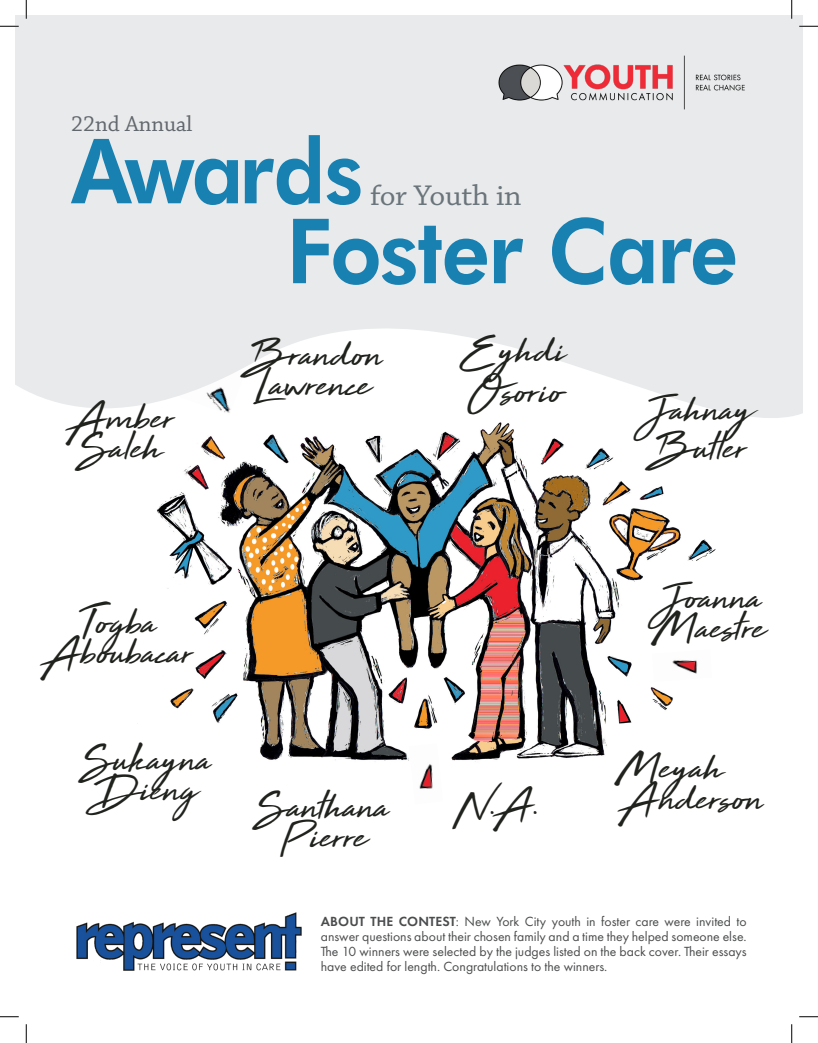
<style>
.page{position:relative;width:818px;height:1043px;background:#fff}
.page>*{position:absolute;margin:0;border:0;box-sizing:border-box;transform-origin:0 0}
.Headline3-Ctr{font:800 90px "Futura BT";letter-spacing:-.02em;color:#1881b2;scale:.94 1}
.THEMES{font:45px "High Tide";color:#20221d}
.Headline3-Ctr-2{font:30px "Chaparral Pro";letter-spacing:-.01em;color:#6a747b;scale:1.04 1}
.t1{font:22.62px "Chaparral Pro";color:#61676d}
.t2{font:13.75px/15px "Futura PT";color:#4b4c4d;text-align:justify}
.s1{font-weight:600}
</style>
<div class="page">
<img style="left:157px;top:483px;width:524px;height:279px">
<img style="left:687px;top:539px;width:29px;height:22px">
<img style="left:409px;top:743px;width:34px;height:46px">
<img style="left:652px;top:649px;width:46px;height:32px">
<svg style="left:15px;top:15px;width:787px;height:468px;fill:#e9eaeb"></svg>
<img style="left:76px;top:912px;width:226px;height:58px">
<img style="left:489px;top:49px;width:257px;height:65px">
<svg style="left:0;top:25px;width:19px;height:2px"></svg>
<svg style="left:799px;top:25px;width:19px;height:2px"></svg>
<svg style="left:0;top:1016px;width:19px;height:1px"></svg>
<svg style="left:799px;top:1016px;width:19px;height:1px"></svg>
<svg style="left:25px;top:0;width:2px;height:19px"></svg>
<svg style="left:25px;top:1024px;width:2px;height:18px"></svg>
<svg style="left:790px;top:0;width:2px;height:19px"></svg>
<svg style="left:791px;top:1024px;width:1px;height:18px"></svg>
<p class="t1" style="left:71px;top:112px;width:122px">22nd Annual</p>
<p class="Headline3-Ctr" style="left:71px;top:117px;width:312px">Awards</p>
<p class="Headline3-Ctr-2" style="left:370px;top:179px;width:147px">for Youth in</p>
<p class="THEMES" style="left:67px;top:386px;width:107px">Amber</p>
<p class="THEMES" style="left:80px;top:416px;width:83px">Saleh</p>
<p class="Headline3-Ctr" style="left:286px;top:196px;width:482px">Foster Care</p>
<p class="THEMES" style="left:247px;top:323px;width:136px">Brandon</p>
<p class="THEMES" style="left:259px;top:353px;width:113px">Lawrence</p>
<p class="THEMES" style="left:465px;top:319px;width:101px">Eyhdi</p>
<p class="THEMES" style="left:467px;top:360px;width:96px">Osorio</p>
<p class="THEMES" style="left:646px;top:378px;width:107px">Jahnay</p>
<p class="THEMES" style="left:652px;top:416px;width:95px">Butler</p>
<p class="THEMES" style="left:78px;top:590px;width:79px">Togba</p>
<p class="THEMES" style="left:42px;top:620px;width:151px">Aboubacar</p>
<p class="THEMES" style="left:83px;top:728px;width:128px">Sukayna</p>
<p class="THEMES" style="left:96px;top:758px;width:102px">Dieng</p>
<p class="THEMES" style="left:257px;top:775px;width:133px">Santhana</p>
<p class="THEMES" style="left:279px;top:805px;width:89px">Pierre</p>
<p class="THEMES" style="left:456px;top:771px;width:83px">N.A.</p>
<p class="THEMES" style="left:660px;top:566px;width:102px">Joanna</p>
<p class="THEMES" style="left:656px;top:596px;width:110px">Maestre</p>
<p class="THEMES" style="left:619px;top:736px;width:104px">Meyah</p>
<p class="THEMES" style="left:620px;top:767px;width:144px">Anderson</p>
<p class="t2" style="left:321px;top:913px;width:427px"><span class="s1">ABOUT THE CONTEST</span>: New York City youth in foster care were invited to answer questions about their chosen family and a time they helped someone else.<br>The 10 winners were selected by the judges listed on the back cover. Their essays have edited for length. Congratulations to the winners.</p>
</div>
